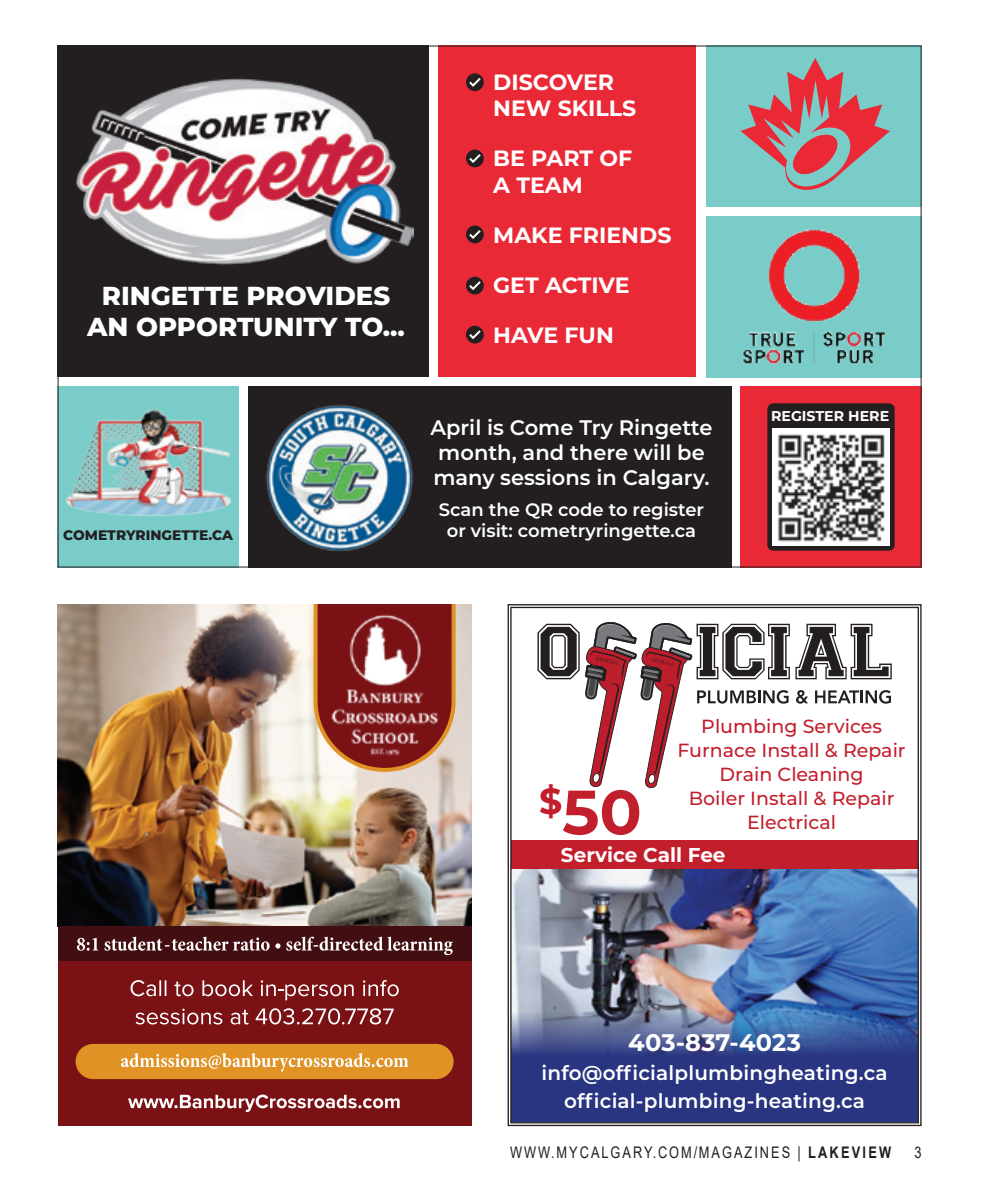
<style>
.page{position:relative;width:990px;height:1188px;background:#fff}
.page>*{position:absolute;margin:0;border:0;box-sizing:border-box;transform-origin:0 0}
.t1{font:700 62.4px "Montserrat";color:#c21f2d}
.t2{font:800 26px/31.2px "Montserrat";color:#fff;text-align:center}
.t3{font:700 24px "Montserrat";letter-spacing:.01em;color:#fff}
.t4{font:700 22.2px/26.6px "Montserrat";color:#fff}
.t5{font:600 21px/25.2px "Montserrat";color:#fff}
.t6{font:600 20px/28.4px "Montserrat";letter-spacing:.01em;color:#fff;text-align:center}
.t7{font:700 20px "Montserrat";color:#fff}
.t8{font:500 19px/24px "Montserrat";color:#c21f2d;text-align:center}
.t9{font:600 18px/21.6px "Montserrat";color:#fff;text-align:center}
.t10{font:16px "Arial";letter-spacing:.155em;color:#231f20;scale:.8 1}
.t11{font:700 14.2px "Montserrat";color:#fff}
.t12{font:800 13.8px "Montserrat";color:#231f20}
.s1{font-weight:700}
</style>
<div class="page">
<img style="left:58px;top:604px;width:414px;height:322px">
<svg style="left:312px;top:604px;width:146px;height:170px;background:#b4745e"></svg>
<div style="left:58px;top:953px;width:414px;height:173px;background:#7a1215"></div>
<div style="left:58px;top:926px;width:414px;height:35px;background:#430e11"></div>
<svg style="left:136px;top:1008px;width:258px;height:17px"></svg>
<div style="left:76px;top:1044px;width:378px;height:35px;background:#e09225;border-radius:18px"></div>
<svg style="left:121px;top:1053px;width:287px;height:19px"></svg>
<svg style="left:128px;top:1095px;width:272px;height:17px"></svg>
<svg style="left:105px;top:937px;width:348px;height:18px"></svg>
<svg style="left:77px;top:938px;width:21px;height:13px"></svg>
<img style="left:327px;top:611px;width:115px;height:148px">
<svg style="left:131px;top:980px;width:268px;height:20px"></svg>
<img style="left:508px;top:604px;width:414px;height:522px">
<div style="left:706px;top:46px;width:216px;height:161px;background:#7accc8"></div>
<svg style="left:740px;top:58px;width:150px;height:132px"></svg>
<div style="left:58px;top:46px;width:371px;height:331px;background:#231f20"></div>
<img style="left:77px;top:78px;width:337px;height:187px">
<div style="left:58px;top:386px;width:181px;height:182px;background:#7accc8"></div>
<img style="left:66px;top:409px;width:166px;height:107px">
<div style="left:248px;top:386px;width:483px;height:182px;background:#231f20"></div>
<img style="left:266px;top:404px;width:147px;height:147px">
<div style="left:438px;top:46px;width:258px;height:331px;background:#ea2937"></div>
<div style="left:466px;top:73px;width:18px;height:18px;background:#231f20;border-radius:50%"></div>
<svg style="left:469px;top:78px;width:12px;height:9px"></svg>
<div style="left:466px;top:150px;width:18px;height:17px;background:#231f20;border-radius:50%"></div>
<svg style="left:469px;top:154px;width:12px;height:9px"></svg>
<div style="left:466px;top:226px;width:18px;height:17px;background:#231f20;border-radius:50%"></div>
<svg style="left:469px;top:230px;width:12px;height:9px"></svg>
<div style="left:466px;top:277px;width:18px;height:18px;background:#231f20;border-radius:50%"></div>
<svg style="left:469px;top:281px;width:12px;height:9px"></svg>
<div style="left:466px;top:326px;width:18px;height:18px;background:#231f20;border-radius:50%"></div>
<svg style="left:469px;top:330px;width:12px;height:9px"></svg>
<div style="left:740px;top:386px;width:182px;height:182px;background:#ea2937"></div>
<div style="left:767px;top:403px;width:128px;height:148px;background:#231f20;border-radius:6px"></div>
<img style="left:772px;top:428px;width:118px;height:117px">
<div style="left:706px;top:216px;width:216px;height:161px;background:#7accc8"></div>
<img style="left:743px;top:229px;width:144px;height:135px">
<p class="t2" style="left:87px;top:279px;width:319px">RINGETTE PROVIDES<br>AN OPPORTUNITY TO...</p>
<p class="t4" style="left:493px;top:68px;width:144px">DISCOVER<br>NEW SKILLS</p>
<p class="t4" style="left:493px;top:144px;width:140px">BE PART OF<br>A TEAM</p>
<p class="t4" style="left:493px;top:221px;width:180px">MAKE FRIENDS</p>
<p class="t4" style="left:493px;top:271px;width:138px">GET ACTIVE</p>
<p class="t4" style="left:493px;top:320px;width:122px">HAVE FUN</p>
<p class="t12" style="left:63px;top:525px;width:171px">COMETRYRINGETTE.CA</p>
<p class="t5" style="left:430px;top:414px;width:284px">April is Come Try Ringette month, and there will be many sessions in Calgary.</p>
<p class="t9" style="left:439px;top:498px;width:267px">Scan the QR code to register or visit: cometryringette.ca</p>
<p class="t11" style="left:771px;top:406px;width:120px">REGISTER HERE</p>
<p class="t8" style="left:678px;top:714px;width:230px">Plumbing Services<br>Furnace Install &amp; Repair<br>Drain Cleaning<br>Boiler Install &amp; Repair<br>Electrical</p>
<p class="t1" style="left:539px;top:767px;width:104px"><sup>$</sup>50</p>
<p class="t7" style="left:561px;top:841px;width:166px">Service Call Fee</p>
<p class="t3" style="left:628px;top:1026px;width:174px">403-837-4023</p>
<p class="t6" style="left:541px;top:1058px;width:348px">info@officialplumbingheating.ca official-plumbing-heating.ca</p>
<p class="t10" style="left:510px;top:1141px;width:478px">WWW.MYCALGARY.COM/MAGAZINES | <span class="s1">LAKEVIEW</span></p>
<p class="t10" style="left:914px;top:1141px;width:10px">3</p>
</div>
